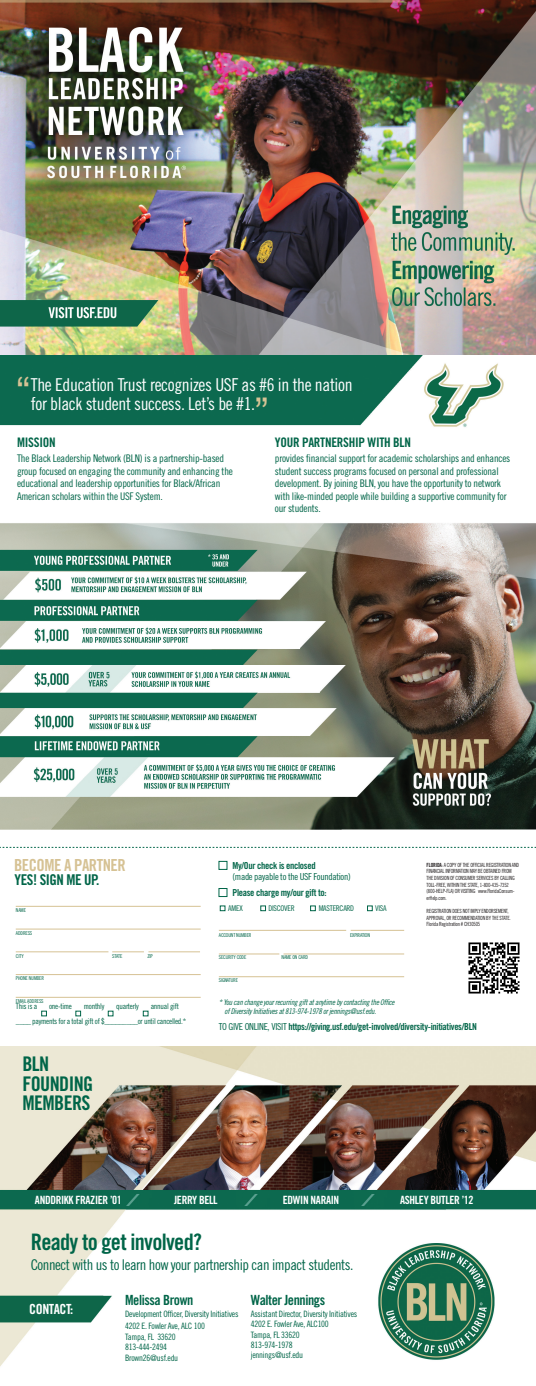
<style>
.page{position:relative;width:536px;height:1386px;background:#fff}
.page>*{position:absolute;margin:0;border:0;box-sizing:border-box;transform-origin:0 0}
.t1{font:41.48px "Arial";color:#d6c294}
.t2{font:22.75px "Trade Gothic LT Std Bd Cn 20";letter-spacing:-.03em;color:#006548}
.t3{font:20.12px "Trade Gothic LT Std Bd Cn 20";letter-spacing:-.03em;color:#006548}
.t4{font:17.76px "Trade Gothic LT Std Cn 18";letter-spacing:-.02em;color:#fff}
.t5{font:16.62px "Trade Gothic LT Std Bd Cn 20";letter-spacing:-.03em;color:#d6c294}
.t6{font:14.88px "Trade Gothic LT Std Bd Cn 20";letter-spacing:-.03em;color:#006548}
.t7{font:14.79px "Trade Gothic LT Std Cn 18";letter-spacing:-.03em;color:#006548}
.t8{font:14px "Trade Gothic LT Std Bd Cn 20";letter-spacing:-.03em;color:#006548}
.t9{font:13.91px "Trade Gothic LT Std Bd Cn 20";letter-spacing:-.03em;color:#fff}
.t10{font:13.12px "Trade Gothic LT Std Bd Cn 20";letter-spacing:-.02em;color:#006548}
.t11{font:11.38px "Trade Gothic LT Std Bd Cn 20";letter-spacing:-.03em;color:#fff}
.t12{font:10.5px "Trade Gothic LT Std Cn 18";letter-spacing:-.02em;color:#006548}
.t13{font:9.62px "Trade Gothic LT Std Bd Cn 20";letter-spacing:-.03em;color:#006548}
.t14{font:9.62px "Trade Gothic LT Std Cn 18";letter-spacing:-.03em;color:#006548}
.t15{font:8.75px "Trade Gothic LT Std Cn 18";letter-spacing:-.03em;color:#006548}
.t16{font:7.88px "Trade Gothic LT Std Cn 18";letter-spacing:-.03em;color:#006548}
.t17{font:7.88px "Trade Gothic LT Std Cn 18 Obl";letter-spacing:-.03em;color:#006548}
.t18{font:5.69px/6.6px "Trade Gothic LT Std Cn 18";letter-spacing:-.03em;color:#231f20;scale:.93 1}
.t19{font:5.25px "Trade Gothic LT Std Cn 18";letter-spacing:-.03em;color:#006548}
.s1{font-family:"Trade Gothic LT Std Cn 18"}
.s2{font-family:"Trade Gothic LT Std Bd Cn 20"}
</style>
<div class="page">
<img style="left:0;top:355px;width:536px;height:692px">
<div style="left:219px;top:861px;width:8px;height:9px;border:1px solid #006548"></div>
<div style="left:219px;top:888px;width:8px;height:9px;border:1px solid #006548"></div>
<svg style="left:220px;top:906px;width:5px;height:5px"></svg>
<svg style="left:260px;top:906px;width:6px;height:5px"></svg>
<svg style="left:310px;top:906px;width:5px;height:5px"></svg>
<svg style="left:367px;top:906px;width:5px;height:5px"></svg>
<hr style="left:350px;top:930px;width:54px;height:1px;background:#d6c294">
<hr style="left:283px;top:954px;width:121px;height:1px;background:#d6c294">
<hr style="left:219px;top:977px;width:185px;height:1px;background:#d6c294">
<hr style="left:219px;top:930px;width:127px;height:1px;background:#d6c294">
<hr style="left:219px;top:954px;width:60px;height:1px;background:#d6c294">
<hr style="left:16px;top:906px;width:185px;height:1px;background:#d6c294">
<hr style="left:16px;top:929px;width:185px;height:1px;background:#d6c294">
<hr style="left:112px;top:952px;width:32px;height:1px;background:#d6c294">
<hr style="left:16px;top:974px;width:185px;height:1px;background:#d6c294">
<hr style="left:16px;top:997px;width:185px;height:1px;background:#d6c294">
<hr style="left:16px;top:952px;width:92px;height:1px;background:#d6c294">
<hr style="left:148px;top:952px;width:52px;height:1px;background:#d6c294">
<svg style="left:41px;top:1011px;width:6px;height:5px"></svg>
<svg style="left:76px;top:1011px;width:5px;height:5px"></svg>
<svg style="left:108px;top:1011px;width:5px;height:5px"></svg>
<svg style="left:143px;top:1011px;width:5px;height:5px"></svg>
<svg style="left:0;top:847px;width:536px;height:1px"></svg>
<img style="left:461px;top:936px;width:65px;height:65px">
<img style="left:0;top:1047px;width:536px;height:320px">
<img style="left:0;top:0;width:536px;height:355px">
<p class="t1" style="left:17px;top:366px;width:15px">“</p>
<p class="t4" style="left:31px;top:374px;width:323px">The Education Trust recognizes USF as #6 in the nation</p>
<p class="t4" style="left:31px;top:393px;width:226px">for black student success. Let’s be #1.</p>
<p class="t1" style="left:255px;top:386px;width:15px">”</p>
<p class="t10" style="left:17px;top:435px;width:40px">MISSION</p>
<p class="t12" style="left:17px;top:452px;width:208px">The Black Leadership Network (BLN) is a partnership-based</p>
<p class="t12" style="left:17px;top:465px;width:217px">group focused on engaging the community and enhancing the</p>
<p class="t12" style="left:17px;top:477px;width:205px">educational and leadership opportunities for Black/African</p>
<p class="t12" style="left:17px;top:490px;width:147px">American scholars within the USF System.</p>
<p class="t10" style="left:275px;top:435px;width:137px">YOUR PARTNERSHIP WITH BLN</p>
<p class="t12" style="left:275px;top:452px;width:237px">provides financial support for academic scholarships and enhances</p>
<p class="t12" style="left:275px;top:465px;width:225px">student success programs focused on personal and professional</p>
<p class="t12" style="left:275px;top:477px;width:227px">development. By joining BLN, you have the opportunity to network</p>
<p class="t12" style="left:275px;top:490px;width:233px">with like-minded people while building a supportive community for</p>
<p class="t12" style="left:275px;top:502px;width:47px">our students.</p>
<p class="t5" style="left:14px;top:855px;width:113px">BECOME A PARTNER</p>
<p class="t6" style="left:15px;top:871px;width:86px">YES! SIGN ME UP.</p>
<p class="t19" style="left:16px;top:907px;width:12px">NAME</p>
<p class="t19" style="left:16px;top:930px;width:18px">ADDRESS</p>
<p class="t19" style="left:16px;top:953px;width:9px">CITY</p>
<p class="t19" style="left:112px;top:953px;width:12px">STATE</p>
<p class="t19" style="left:147px;top:953px;width:7px">ZIP</p>
<p class="t19" style="left:16px;top:975px;width:30px">PHONE NUMBER</p>
<p class="t19" style="left:16px;top:998px;width:29px">EMAIL ADDRESS</p>
<p class="t17" style="left:219px;top:997px;width:177px">* You can change your recurring gift at anytime by contacting the Office</p>
<p class="t17" style="left:224px;top:1007px;width:153px">of Diversity Initiatives at 813-974-1978 or jennings@usf.edu.</p>
<p class="t13" style="left:219px;top:1021px;width:259px"><span class="s1">TO GIVE ONLINE, VISIT</span> https://giving.usf.edu/get-involved/diversity-initiatives/BLN</p>
<p class="t13" style="left:232px;top:859px;width:85px">My/Our check is enclosed</p>
<p class="t14" style="left:232px;top:871px;width:120px">(made payable to the USF Foundation)</p>
<p class="t13" style="left:232px;top:887px;width:95px">Please charge my/our gift to:</p>
<p class="t16" style="left:228px;top:903px;width:16px">AMEX</p>
<p class="t16" style="left:268px;top:903px;width:28px">DISCOVER</p>
<p class="t16" style="left:318px;top:903px;width:37px">MASTERCARD</p>
<p class="t16" style="left:375px;top:903px;width:13px">VISA</p>
<p class="t19" style="left:219px;top:932px;width:34px">ACCOUNT NUMBER</p>
<p class="t19" style="left:350px;top:932px;width:21px">EXPIRATION</p>
<p class="t19" style="left:219px;top:954px;width:29px">SECURITY CODE</p>
<p class="t19" style="left:281px;top:954px;width:28px">NAME ON CARD</p>
<p class="t19" style="left:219px;top:977px;width:21px">SIGNATURE</p>
<p class="t18" style="left:426px;top:861px;width:101px"><span class="s2">FLORIDA</span>: A COPY OF THE OFFICIAL REGISTRATION AND FINANCIAL INFORMATION MAY BE OBTAINED FROM THE DIVISION OF CONSUMER SERVICES BY CALLING TOLL-FREE, WITHIN THE STATE, 1-800-435-7352 (800-HELP-FLA) OR VISITING www.FloridaConsum&shy;erHelp.com.</p>
<p class="t18" style="left:426px;top:908px;width:92px">REGISTRATION DOES NOT IMPLY ENDORSEMENT,<br>APPROVAL, OR RECOMMENDATION BY THE STATE.<br>Florida Registration # CH30505</p>
<p class="t16" style="left:16px;top:1002px;width:23px">This is a</p>
<p class="t16" style="left:49px;top:1002px;width:24px">one-time</p>
<p class="t16" style="left:84px;top:1002px;width:22px">monthly</p>
<p class="t16" style="left:116px;top:1002px;width:24px">quarterly</p>
<p class="t16" style="left:151px;top:1002px;width:30px">annual gift</p>
<p class="t16" style="left:16px;top:1017px;width:172px">____ payments for a total gift of $_________or until cancelled.*</p>
<p class="t3" style="left:22px;top:1052px;width:28px">BLN</p>
<p class="t3" style="left:22px;top:1071px;width:72px">FOUNDING</p>
<p class="t3" style="left:22px;top:1090px;width:70px">MEMBERS</p>
<p class="t11" style="left:35px;top:1193px;width:88px">ANDDRIKK FRAZIER ’01</p>
<p class="t11" style="left:174px;top:1193px;width:45px">JERRY BELL</p>
<p class="t11" style="left:283px;top:1193px;width:58px">EDWIN NARAIN</p>
<p class="t11" style="left:400px;top:1193px;width:75px">ASHLEY BUTLER ’12</p>
<p class="t2" style="left:31px;top:1228px;width:173px">Ready to get involved?</p>
<p class="t7" style="left:31px;top:1256px;width:324px">Connect with us to learn how your partnership can impact students.</p>
<p class="t9" style="left:29px;top:1301px;width:46px">CONTACT:</p>
<p class="t8" style="left:125px;top:1291px;width:70px">Melissa Brown</p>
<p class="t15" style="left:125px;top:1308px;width:115px">Development Officer, Diversity Initiatives</p>
<p class="t15" style="left:125px;top:1321px;width:81px">4202 E. Fowler Ave, ALC 100</p>
<p class="t15" style="left:125px;top:1331px;width:52px">Tampa, FL 33620</p>
<p class="t15" style="left:125px;top:1342px;width:43px">813-444-2494</p>
<p class="t15" style="left:125px;top:1352px;width:54px">Brown26@usf.edu</p>
<p class="t8" style="left:251px;top:1291px;width:76px">Walter Jennings</p>
<p class="t15" style="left:251px;top:1308px;width:108px">Assistant Director, Diversity Initiatives</p>
<p class="t15" style="left:251px;top:1319px;width:79px">4202 E. Fowler Ave, ALC100</p>
<p class="t15" style="left:251px;top:1330px;width:50px">Tampa, FL 33620</p>
<p class="t15" style="left:251px;top:1340px;width:43px">813-974-1978</p>
<p class="t15" style="left:251px;top:1350px;width:54px">jennings@usf.edu</p>
</div>
